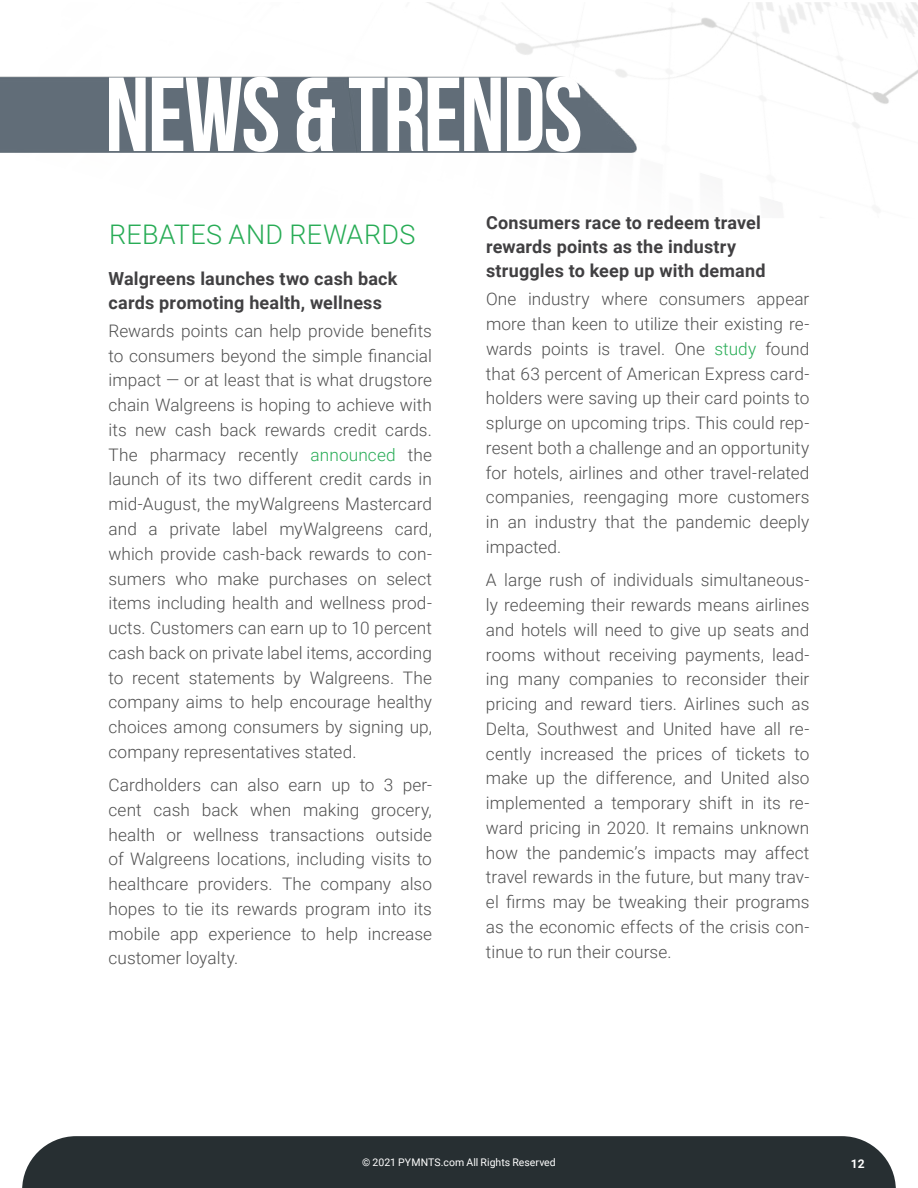
<style>
.page{position:relative;width:918px;height:1188px;background:#fff}
.page>*{position:absolute;margin:0;border:0;box-sizing:border-box;transform-origin:0 0}
.t1{font:700 105px "Bebas Neue";letter-spacing:-.02em;color:#fff}
.t2{font:300 27px "Roboto";letter-spacing:.01em;color:#28ac56}
.t3{font:700 18px/24px "Roboto";letter-spacing:.01em;color:#414042}
.t4{font:300 17.25px/24.8px "Roboto";letter-spacing:.005em;color:#505050;text-align:justify}
.t5{font:700 12px "Roboto";color:#fff}
.t6{font:10.5px "Roboto";letter-spacing:.005em;color:#fff}
.s1{color:#28ac56}
</style>
<div class="page">
<div style="left:22px;top:1136px;width:874px;height:52px;background:#272f32"></div>
<img style="left:427px;top:2px;width:491px;height:126px">
<img style="left:1px;top:72px;width:656px;height:81px">
<h1 class="t1" style="left:105px;top:57px;width:479px">NEWS &amp; TRENDS</h1>
<h2 class="t2" style="left:109px;top:216px;width:308px">REBATES AND REWARDS</h2>
<p class="t3" style="left:109px;top:266px;width:290px">Walgreens launches two cash back cards promoting health, wellness</p>
<p class="t4" style="left:109px;top:318px;width:325px">Rewards points can help provide benefits to consumers beyond the simple financial impact — or at least that is what drugstore chain Walgreens is hoping to achieve with its new cash back rewards credit cards.<br>The pharmacy recently <span class="s1">announced</span> the launch of its two different credit cards in mid-August, the myWalgreens Mastercard and a private label myWalgreens card, which provide cash-back rewards to con&shy;sumers who make purchases on select items including health and wellness prod&shy;ucts. Customers can earn up to 10 percent cash back on private label items, according to recent statements by Walgreens. The company aims to help encourage healthy choices among consumers by signing up, company representatives stated.</p>
<p class="t4" style="left:109px;top:772px;width:325px">Cardholders can also earn up to 3 per&shy;cent cash back when making grocery, health or wellness transactions outside of Walgreens locations, including visits to healthcare providers. The company also hopes to tie its rewards program into its mobile app experience to help increase customer loyalty.</p>
<p class="t3" style="left:486px;top:210px;width:281px">Consumers race to redeem travel rewards points as the industry struggles to keep up with demand</p>
<p class="t4" style="left:486px;top:286px;width:325px">One industry where consumers appear more than keen to utilize their existing re&shy;wards points is travel. One <span class="s1">study</span> found that 63 percent of American Express card&shy;holders were saving up their card points to splurge on upcoming trips. This could rep&shy;resent both a challenge and an opportunity for hotels, airlines and other travel-related companies, reengaging more customers in an industry that the pandemic deeply impacted.</p>
<p class="t4" style="left:486px;top:567px;width:325px">A large rush of individuals simultaneous&shy;ly redeeming their rewards means airlines and hotels will need to give up seats and rooms without receiving payments, lead&shy;ing many companies to reconsider their pricing and reward tiers. Airlines such as Delta, Southwest and United have all re&shy;cently increased the prices of tickets to make up the difference, and United also implemented a temporary shift in its re&shy;ward pricing in 2020. It remains unknown how the pandemic’s impacts may affect travel rewards in the future, but many trav&shy;el firms may be tweaking their programs as the economic effects of the crisis con&shy;tinue to run their course.</p>
<p class="t6" style="left:362px;top:1155px;width:195px">© 2021 PYMNTS.com All Rights Reserved</p>
<p class="t5" style="left:851px;top:1155px;width:15px">12</p>
</div>
